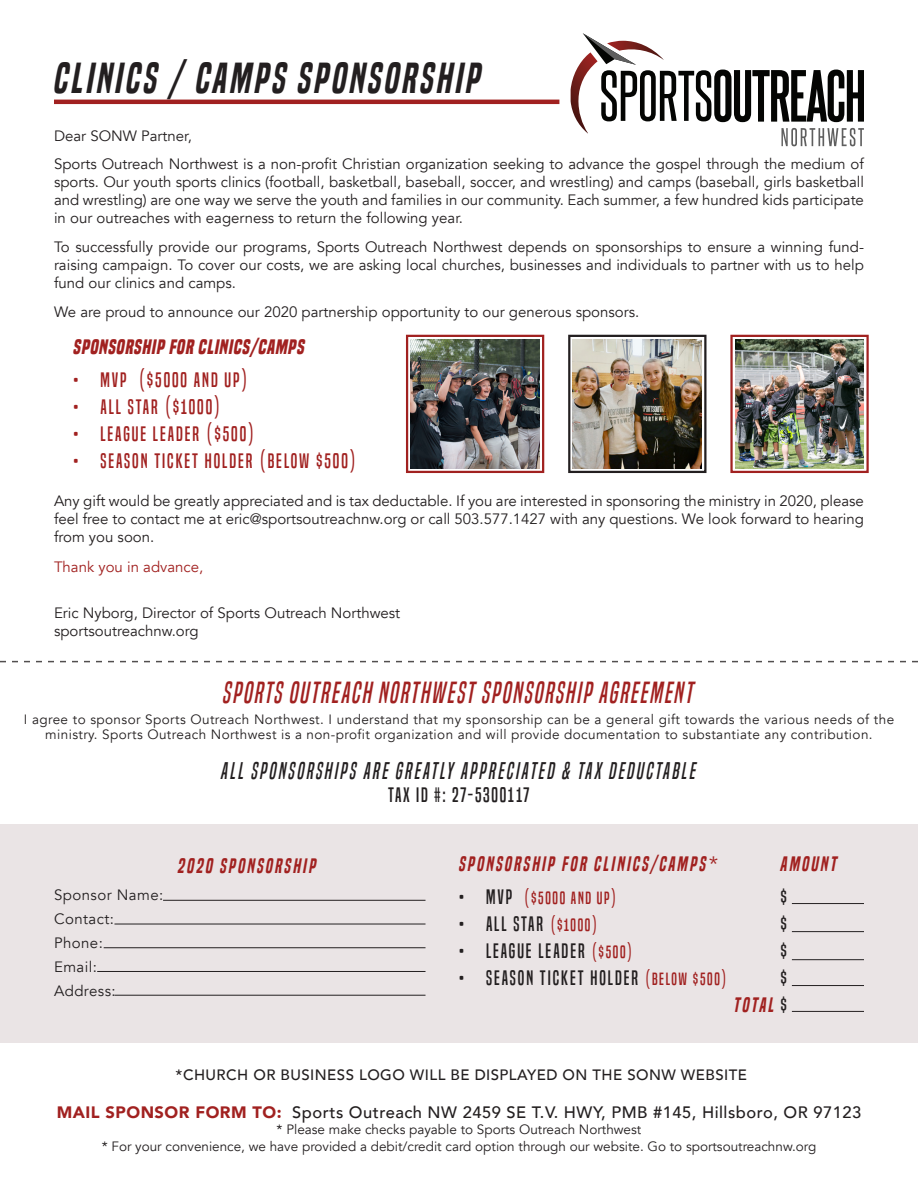
<style>
.page{position:relative;width:918px;height:1188px;background:#fff}
.page>*{position:absolute;margin:0;border:0;box-sizing:border-box;transform-origin:0 0}
.t1{font:italic 40.5px "Built Titling Sb";letter-spacing:.04em;color:#231f20}
.t2{font:italic 28.5px "Built Titling Rg";letter-spacing:.03em;color:#a12120}
.t3{font:italic 22.5px "Built Titling Rg";letter-spacing:.07em;color:#231f20}
.t4{font:19.5px "Built Titling Rg";letter-spacing:.1em;color:#231f20}
.t5{font:19.5px "Built Titling Rg";letter-spacing:.1em;color:#a12120}
.t6{font:italic 19.5px "Built Titling Sb";letter-spacing:.08em;color:#a12120}
.t7{font:italic 700 19.5px "Built Titling Rg";color:#a12120}
.t8{font:500 16.5px "Avenir";letter-spacing:.03em;color:#231f20}
.t9{font:16.5px "Built Titling Rg";letter-spacing:.1em;color:#a12120}
.t10{font:15px/18px "Avenir";color:#231f20;text-align:justify}
.t11{font:500 15px "Avenir";letter-spacing:.03em;color:#231f20}
.t12{font:15px "Avenir";letter-spacing:.03em;color:#231f20}
.t13{font:15px "Avenir";color:#a12120}
.t14{font:13.5px/15px "Avenir";letter-spacing:.03em;color:#231f20;text-align:center}
.t15{font:13.5px "Avenir";color:#231f20}
.s1{font-size:19.5px;color:#231f20}
.s2{font-size:16.5px;color:#a12120}
.s3{font-family:"Built Titling Rg";font-style:normal;color:#231f20}
.s4{font-weight:900;color:#a12120}
</style>
<div class="page">
<hr style="left:54px;top:100px;width:505px;height:4px;background:#a12120">
<svg style="left:0;top:661px;width:918px;height:1px"></svg>
<svg style="left:571px;top:33px;width:293px;height:113px"></svg>
<img style="left:573px;top:339px;width:129px;height:129px">
<img style="left:411px;top:339px;width:129px;height:129px">
<img style="left:735px;top:339px;width:129px;height:129px">
<div style="left:406px;top:335px;width:138px;height:138px;border:2px solid #a12120"></div>
<div style="left:568px;top:335px;width:138px;height:138px;border:2px solid #231f20"></div>
<div style="left:730px;top:335px;width:139px;height:138px;border:2px solid #a12120"></div>
<div style="left:0;top:824px;width:918px;height:219px;background:#eae4e5"></div>
<hr style="left:163px;top:900px;width:263px;height:1px;background:#231f20">
<hr style="left:114px;top:924px;width:312px;height:1px;background:#231f20">
<hr style="left:104px;top:947px;width:322px;height:1px;background:#231f20">
<hr style="left:97px;top:971px;width:329px;height:1px;background:#231f20">
<hr style="left:114px;top:995px;width:312px;height:1px;background:#231f20">
<hr style="left:792px;top:903px;width:72px;height:1px;background:#231f20">
<hr style="left:792px;top:931px;width:72px;height:1px;background:#231f20">
<hr style="left:792px;top:959px;width:72px;height:1px;background:#231f20">
<hr style="left:792px;top:985px;width:72px;height:1px;background:#231f20">
<hr style="left:792px;top:1011px;width:72px;height:1px;background:#231f20">
<p class="t1" style="left:54px;top:54px;width:430px">CLINICS / CAMPS SPONSORSHIP</p>
<p class="t10" style="left:54px;top:127px;width:140px">Dear SONW Partner,</p>
<p class="t10" style="left:54px;top:155px;width:812px">Sports Outreach Northwest is a non-profit Christian organization seeking to advance the gospel through the medium of sports. Our youth sports clinics (football, basketball, baseball, soccer, and wrestling) and camps (baseball, girls basketball and wrestling) are one way we serve the youth and families in our community. Each summer, a few hundred kids participate in our outreaches with eagerness to return the following year.</p>
<p class="t10" style="left:54px;top:238px;width:812px">To successfully provide our programs, Sports Outreach Northwest depends on sponsorships to ensure a winning fund&shy;raising campaign. To cover our costs, we are asking local churches, businesses and individuals to partner with us to help fund our clinics and camps.</p>
<p class="t10" style="left:54px;top:303px;width:587px">We are proud to announce our 2020 partnership opportunity to our generous sponsors.</p>
<p class="t7" style="left:73px;top:336px;width:233px">SPONSORSHIP FOR CLINICS/CAMPS</p>
<p class="t5" style="left:73px;top:369px;width:176px">• MVP ($5000 AND UP)</p>
<p class="t5" style="left:73px;top:396px;width:149px">• ALL STAR ($1000)</p>
<p class="t5" style="left:73px;top:423px;width:183px">• LEAGUE LEADER ($500)</p>
<p class="t5" style="left:73px;top:450px;width:284px">• SEASON TICKET HOLDER (BELOW $500)</p>
<p class="t10" style="left:54px;top:492px;width:812px">Any gift would be greatly appreciated and is tax deductable. If you are interested in sponsoring the ministry in 2020, please feel free to contact me at eric@sportsoutreachnw.org or call 503.577.1427 with any questions. We look forward to hearing from you soon.</p>
<p class="t13" style="left:54px;top:558px;width:151px">Thank you in advance,</p>
<p class="t10" style="left:54px;top:604px;width:348px">Eric Nyborg, Director of Sports Outreach Northwest</p>
<p class="t10" style="left:54px;top:622px;width:146px">sportsoutreachnw.org</p>
<p class="t2" style="left:223px;top:676px;width:473px">SPORTS OUTREACH NORTHWEST SPONSORSHIP AGREEMENT</p>
<p class="t14" style="left:24px;top:712px;width:872px">I agree to sponsor Sports Outreach Northwest. I understand that my sponsorship can be a general gift towards the various needs of the ministry. Sports Outreach Northwest is a non-profit organization and will provide documentation to substantiate any contribution.</p>
<p class="t3" style="left:221px;top:758px;width:477px">ALL SPONSORSHIPs ARE GREATLY APPRECIATED &amp; TAX DEDUCTABLE</p>
<p class="t4" style="left:388px;top:783px;width:143px">TAX ID #: 27-5300117</p>
<p class="t12" style="left:54px;top:886px;width:111px">Sponsor Name:</p>
<p class="t12" style="left:54px;top:910px;width:62px">Contact:</p>
<p class="t10" style="left:54px;top:934px;width:50px">Phone:</p>
<p class="t10" style="left:54px;top:958px;width:45px">Email:</p>
<p class="t12" style="left:54px;top:982px;width:63px">Address:</p>
<p class="t6" style="left:178px;top:854px;width:140px">2020 SPONSORSHIP</p>
<p class="t6" style="left:459px;top:852px;width:260px">SPONSORSHIP FOR CLINICS/CAMPS*</p>
<p class="t9" style="left:459px;top:888px;width:159px"><span class="s1">• MVP</span> ($5000 AND UP)</p>
<p class="t4" style="left:459px;top:912px;width:140px">• ALL STAR <span class="s2">($1000)</span></p>
<p class="t4" style="left:459px;top:939px;width:175px">• LEAGUE LEADER <span class="s2">($500)</span></p>
<p class="t4" style="left:459px;top:966px;width:270px">• SEASON TICKET HOLDER <span class="s2">(BELOW $500)</span></p>
<p class="t6" style="left:781px;top:852px;width:59px">AMOUNT</p>
<p class="t4" style="left:781px;top:885px;width:8px">$</p>
<p class="t4" style="left:781px;top:912px;width:8px">$</p>
<p class="t4" style="left:781px;top:939px;width:8px">$</p>
<p class="t4" style="left:781px;top:966px;width:8px">$</p>
<p class="t6" style="left:734px;top:993px;width:55px">TOTAL <span class="s3">$</span></p>
<p class="t11" style="left:176px;top:1062px;width:573px">*CHURCH OR BUSINESS LOGO WILL BE DISPLAYED ON THE SONW WEBSITE</p>
<p class="t8" style="left:57px;top:1098px;width:806px"><span class="s4">MAIL SPONSOR FORM TO:</span> Sports Outreach NW 2459 SE T.V. HWY, PMB #145, Hillsboro, OR 97123</p>
<p class="t15" style="left:277px;top:1122px;width:366px">* Please make checks payable to Sports Outreach Northwest</p>
<p class="t15" style="left:102px;top:1138px;width:716px">* For your convenience, we have provided a debit/credit card option through our website. Go to sportsoutreachnw.org</p>
</div>
